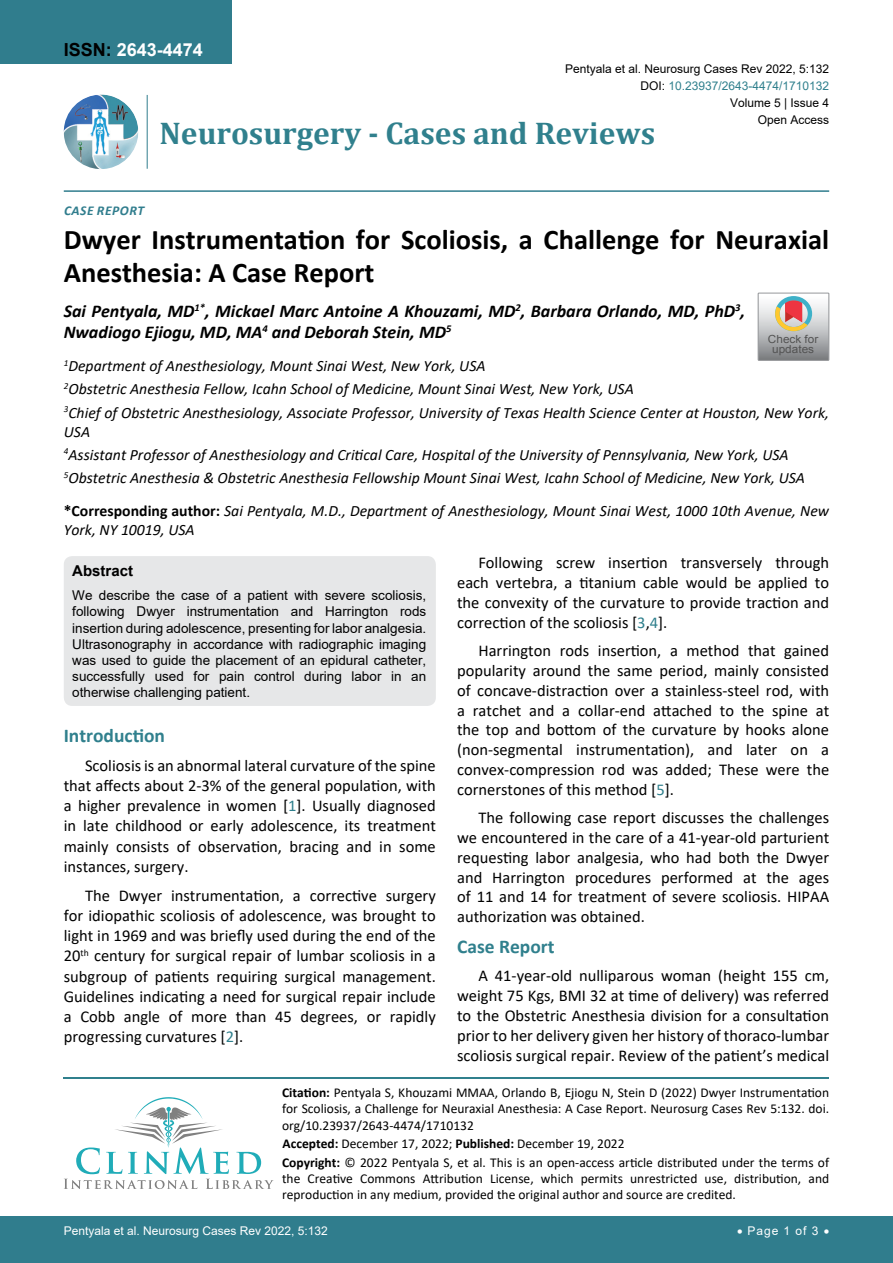
<style>
.page{position:relative;width:893px;height:1263px;background:#fff}
.page>*{position:absolute;margin:0;border:0;box-sizing:border-box;transform-origin:0 0}
.t1{font:700 31.5px "Cambria";color:#30808d}
.t2{font:700 28.5px/33px "Calibri";color:#000}
.t3{font:700 19.5px "Calibri";color:#30808d}
.t4{font:italic 700 18px/21.6px "Calibri";color:#000}
.t5{font:700 18px "Arial";color:#fff}
.t6{font:16.5px/19.8px "Calibri";color:#000;text-align:justify}
.t7{font:italic 15.75px/23.1px "Calibri";color:#000}
.t8{font:700 15px "Arial";color:#000}
.t9{font:13.5px/16.2px "Calibri";color:#000}
.t10{font:13.5px/16.2px "Arial";color:#000;text-align:justify}
.t11{font:italic 700 13.5px "Calibri";color:#307d8d}
.t12{font:12px "Arial";color:#000}
.t13{font:12px "Arial";color:#fff}
.t14{font:12px "Arial";color:#30808d}
.t15{font:11.1px/9.6px "Arial";color:#535353;text-align:center;scale:1.06 1}
.s1{color:#000}
.s2{font-weight:700;font-style:normal}
.s3{color:#30808d}
.s4{font-weight:700}
</style>
<div class="page">
<hr style="left:64px;top:1077px;width:765px;height:1px;background:#30808d">
<svg style="left:64px;top:1097px;width:210px;height:92px"></svg>
<img style="left:64px;top:95px;width:74px;height:74px;border-radius:37px">
<hr style="left:147px;top:95px;width:1px;height:74px;background:#307d8d">
<hr style="left:64px;top:190px;width:765px;height:2px;background:#307d8d">
<div style="left:0;top:1217px;width:893px;height:46px;background:#307d8d"></div>
<div style="left:0;top:0;width:231px;height:64px;background:#307d8d"></div>
<div style="left:64px;top:556px;width:372px;height:150px;background:#e6e7e8;border-radius:9px"></div>
<svg style="left:758px;top:293px;width:71px;height:67px;background:#bdb6b3"></svg>
<p class="t5" style="left:64px;top:37px;width:141px"><span class="s1">ISSN:</span> 2643-4474</p>
<p class="t12" style="left:565px;top:60px;width:266px">Pentyala et al. Neurosurg Cases Rev 2022, 5:132</p>
<p class="t12" style="left:730px;top:95px;width:101px">Volume 5 | Issue 4</p>
<p class="t14" style="left:640px;top:77px;width:190px"><span class="s1">DOI:</span> 10.23937/2643-4474/1710132</p>
<h1 class="t1" style="left:160px;top:111px;width:497px">Neurosurgery - Cases and Reviews</h1>
<p class="t11" style="left:64px;top:201px;width:17px">Case</p>
<p class="t11" style="left:97px;top:201px;width:17px">Repor</p>
<p class="t11" style="left:138px;top:201px;width:8px">t</p>
<p class="t12" style="left:758px;top:112px;width:73px">Open Access</p>
<h2 class="t2" style="left:64px;top:223px;width:767px">Dwyer Instrumentation for Scoliosis, a Challenge for Neuraxial<br>Anesthesia: A Case Report</h2>
<p class="t4" style="left:64px;top:299px;width:683px">Sai Pentyala, MD<sup>1*</sup>, Mickael Marc Antoine A Khouzami, MD<sup>2</sup>, Barbara Orlando, MD, PhD<sup>3</sup>,<br>Nwadiogo Ejiogu, MD, MA<sup>4</sup> and Deborah Stein, MD<sup>5</sup></p>
<p class="t7" style="left:64px;top:354px;width:767px"><sup>1</sup>Department of Anesthesiology, Mount Sinai West, New York, USA<br><sup>2</sup>Obstetric Anesthesia Fellow, Icahn School of Medicine, Mount Sinai West, New York, USA<br><sup>3</sup>Chief of Obstetric Anesthesiology, Associate Professor, University of Texas Health Science Center at Houston, New York,</p>
<p class="t7" style="left:64px;top:419px;width:743px">USA<br><sup>4</sup>Assistant Professor of Anesthesiology and Critical Care, Hospital of the University of Pennsylvania, New York, USA<br><sup>5</sup>Obstetric Anesthesia &amp; Obstetric Anesthesia Fellowship Mount Sinai West, Icahn School of Medicine, New York, USA</p>
<p class="t7" style="left:64px;top:501px;width:767px;line-height:18.9px"><span class="s2">*Corresponding author:</span> Sai Pentyala, M.D., Department of Anesthesiology, Mount Sinai West, 1000 10th Avenue, New<br>York, NY 10019, USA</p>
<p class="t6" style="left:457px;top:553px;width:374px;text-indent:21px">Following screw insertion transversely through each vertebra, a titanium cable would be applied to the convexity of the curvature to provide traction and correction of the scoliosis [<span class="s3">3</span>,<span class="s3">4</span>].</p>
<p class="t6" style="left:457px;top:640px;width:374px;text-indent:21px">Harrington rods insertion, a method that gained popularity around the same period, mainly consisted of concave-distraction over a stainless-steel rod, with a ratchet and a collar-end attached to the spine at the top and bottom of the curvature by hooks alone (non-segmental instrumentation), and later on a convex-compression rod was added; These were the cornerstones of this method [<span class="s3">5</span>].</p>
<p class="t6" style="left:457px;top:807px;width:374px;text-indent:21px">The following case report discusses the challenges we encountered in the care of a 41-year-old parturient requesting labor analgesia, who had both the Dwyer and Harrington procedures performed at the ages of 11 and 14 for treatment of severe scoliosis. HIPAA authorization was obtained.</p>
<p class="t3" style="left:457px;top:933px;width:99px">Case Report</p>
<p class="t6" style="left:457px;top:966px;width:374px;text-indent:21px">A 41-year-old nulliparous woman (height 155 cm, weight 75 Kgs, BMI 32 at time of delivery) was referred to the Obstetric Anesthesia division for a consultation prior to her delivery given her history of thoraco-lumbar scoliosis surgical repair. Review of the patient’s medical</p>
<p class="t15" style="left:768px;top:335px;width:49px">Check for updates</p>
<p class="t8" style="left:72px;top:560px;width:62px">Abstract</p>
<p class="t10" style="left:72px;top:587px;width:356px">We describe the case of a patient with severe scoliosis, following Dwyer instrumentation and Harrington rods insertion during adolescence, presenting for labor analgesia.<br>Ultrasonography in accordance with radiographic imaging was used to guide the placement of an epidural catheter, successfully used for pain control during labor in an otherwise challenging patient.</p>
<p class="t3" style="left:64px;top:721px;width:103px">Introduction</p>
<p class="t6" style="left:64px;top:754px;width:374px;line-height:20.2px;text-indent:21px">Scoliosis is an abnormal lateral curvature of the spine that affects about 2-3% of the general population, with a higher prevalence in women [<span class="s3">1</span>]. Usually diagnosed in late childhood or early adolescence, its treatment mainly consists of observation, bracing and in some instances, surgery.</p>
<p class="t6" style="left:64px;top:884px;width:374px;line-height:20.2px;text-indent:21px">The Dwyer instrumentation, a corrective surgery for idiopathic scoliosis of adolescence, was brought to light in 1969 and was briefly used during the end of the 20<sup>th</sup> century for surgical repair of lumbar scoliosis in a subgroup of patients requiring surgical management.<br>Guidelines indicating a need for surgical repair include a Cobb angle of more than 45 degrees, or rapidly progressing curvatures [<span class="s3">2</span>].</p>
<p class="t9" style="left:282px;top:1084px;width:549px;text-align:justify"><span class="s4">Citation:</span> Pentyala S, Khouzami MMAA, Orlando B, Ejiogu N, Stein D (2022) Dwyer Instrumentation for Scoliosis, a Challenge for Neuraxial Anesthesia: A Case Report. Neurosurg Cases Rev 5:132. doi. org/10.23937/2643-4474/1710132</p>
<p class="t9" style="left:282px;top:1134px;width:549px;line-height:18.6px"><span class="s4">Accepted:</span> December 17, 2022; <span class="s4">Published:</span> December 19, 2022<br><span class="s4">Copyright:</span> © 2022 Pentyala S, et al. This is an open-access article distributed under the terms of</p>
<p class="t9" style="left:282px;top:1170px;width:549px">the Creative Commons Attribution License, which permits unrestricted use, distribution, and reproduction in any medium, provided the original author and source are credited.</p>
<p class="t13" style="left:64px;top:1223px;width:266px">Pentyala et al. Neurosurg Cases Rev 2022, 5:132</p>
<p class="t13" style="left:737px;top:1223px;width:94px">• Page 1 of 3 •</p>
</div>
